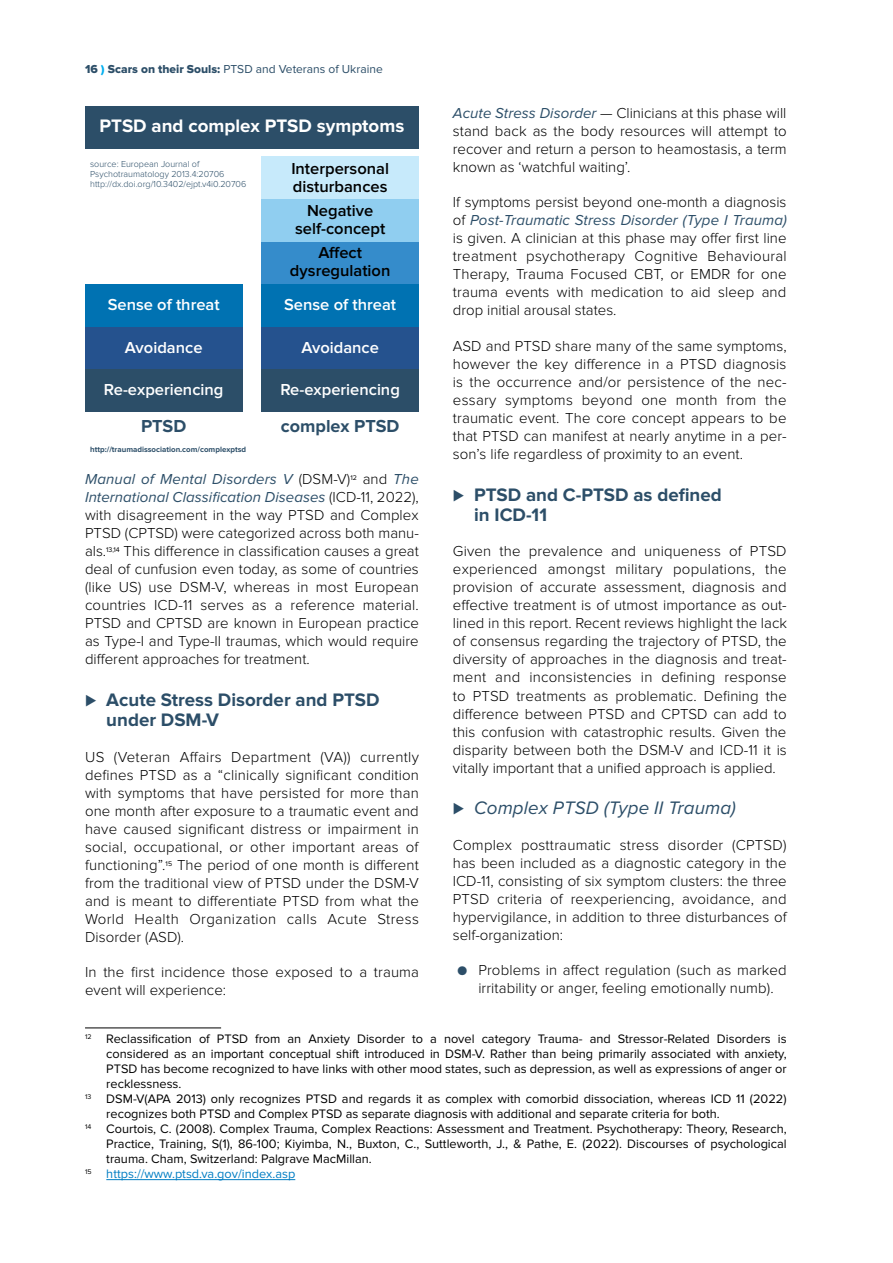
<style>
.page{position:relative;width:893px;height:1263px;background:#fff}
.page>*{position:absolute;margin:0;border:0;box-sizing:border-box;transform-origin:0 0}
.t1{font:700 18.75px/20.7px "Proxima Nova";color:#2c4e68}
.t2{font:italic 18.75px "Proxima Nova";letter-spacing:.005em;color:#2c4e68}
.t3{font:700 18.75px "Proxima Nova";color:#fff}
.t4{font:700 18px "Proxima Nova";color:#2c4e68}
.t5{font:600 16.5px "Proxima Nova";color:#fff}
.t6{font:600 16.5px/18px "Proxima Nova";color:#000;text-align:center}
.t7{font:300 15px/18px "Proxima Nova";letter-spacing:.005em;color:#000;text-align:justify}
.t8{font:12.75px "Proxima Nova";color:#000}
.t9{font:12.75px "Proxima Nova";color:#007dc3}
.t10{font:12px "Proxima Nova";color:#2c4e68}
.t11{font:300 9px/9.9px "Proxima Nova";color:#2c4e68}
.t12{font:700 7.95px "Proxima Nova";color:#2c4e68}
.s1{font-family:"Proxima Nova Extrabld"}
.s2{font-family:"Proxima Nova Extrabld";color:#00aeef}
.s3{font-weight:400;font-style:italic;color:#2c4e68}
.s4{font-weight:700;font-style:normal}
.s5{font-weight:400;color:#2c4e68}
</style>
<div class="page">
<hr style="left:85px;top:1027px;width:136px;height:1px;background:#000">
<hr style="left:106px;top:1179px;width:189px;height:1px;background:#007dc3">
<div style="left:85px;top:106px;width:334px;height:43px;background:#2c4e68"></div>
<div style="left:85px;top:369px;width:157px;height:43px;background:#2c4e68"></div>
<div style="left:85px;top:327px;width:157px;height:42px;background:#25528e"></div>
<div style="left:85px;top:284px;width:157px;height:43px;background:#0072b2"></div>
<div style="left:261px;top:369px;width:158px;height:43px;background:#2c4e68"></div>
<div style="left:261px;top:327px;width:158px;height:42px;background:#25528e"></div>
<div style="left:261px;top:284px;width:158px;height:43px;background:#0072b2"></div>
<div style="left:261px;top:242px;width:158px;height:42px;background:#358ccb"></div>
<div style="left:261px;top:199px;width:158px;height:43px;background:#90cef0"></div>
<div style="left:261px;top:157px;width:158px;height:42px;background:#c7eafb"></div>
<p class="t10" style="left:85px;top:62px;width:299px"><span class="s1">16</span> <span class="s2">)</span> <span class="s1">Scars on their Souls:</span> PTSD and Veterans of Ukraine</p>
<p class="t7" style="left:453px;top:104px;width:335px"><span class="s3">Acute Stress Disorder</span> — Clinicians at this phase will stand back as the body resources will attempt to recover and return a person to heamostasis, a term known as ‘watchful waiting’.</p>
<p class="t7" style="left:453px;top:194px;width:335px">If symptoms persist beyond one-month a diagnosis of <span class="s3">Post-Traumatic Stress Disorder (Type I Trauma) </span>is given. A clinician at this phase may offer first line treatment psychotherapy Cognitive Behavioural Therapy, Trauma Focused CBT, or EMDR for one trauma events with medication to aid sleep and drop initial arousal states.</p>
<p class="t7" style="left:453px;top:337px;width:335px">ASD and PTSD share many of the same symptoms, however the key difference in a PTSD diagnosis is the occurrence and/or persistence of the nec&shy;essary symptoms beyond one month from the traumatic event. The core concept appears to be that PTSD can manifest at nearly anytime in a per&shy;son’s life regardless of proximity to an event.</p>
<p class="t1" style="left:474px;top:484px;width:249px;text-indent:-21px">⊲ PTSD and C-PTSD as defined in ICD-11</p>
<p class="t7" style="left:453px;top:543px;width:336px">Given the prevalence and uniqueness of PTSD experienced amongst military populations, the provision of accurate assessment, diagnosis and effective treatment is of utmost importance as out&shy;lined in this report. Recent reviews highlight the lack of consensus regarding the trajectory of PTSD, the diversity of approaches in the diagnosis and treat&shy;ment and inconsistencies in defining response to PTSD treatments as problematic. Defining the difference between PTSD and CPTSD can add to this confusion with catastrophic results. Given the disparity between both the DSM-V and ICD-11 it is vitally important that a unified approach is applied.</p>
<p class="t2" style="left:453px;top:798px;width:285px"><span class="s4">⊲</span> Complex PTSD (Type II Trauma)</p>
<p class="t7" style="left:453px;top:836px;width:335px">Complex posttraumatic stress disorder (CPTSD) has been included as a diagnostic category in the ICD-11, consisting of six symptom clusters: the three PTSD criteria of reexperiencing, avoidance, and hypervigilance, in addition to three disturbances of self-organization:</p>
<p class="t7" style="left:457px;top:961px;width:331px;text-align:center"><span class="s5">●</span> Problems in affect regulation (such as marked irritability or anger, feeling emotionally numb).</p>
<p class="t3" style="left:100px;top:115px;width:306px">PTSD and complex PTSD symptoms</p>
<p class="t11" style="left:90px;top:159px;width:158px">source: European Journal of<br>Psychotraumatology 2013.4:20706 http://dx.doi.org/10.3402/ejpt.v4i0.20706</p>
<p class="t6" style="left:291px;top:160px;width:99px;text-align:left">Interpersonal disturbances</p>
<p class="t6" style="left:295px;top:202px;width:92px">Negative self-concept</p>
<p class="t6" style="left:290px;top:244px;width:102px">A ect dysregulation</p>
<p class="t5" style="left:108px;top:295px;width:114px">Sense of threat</p>
<p class="t5" style="left:284px;top:295px;width:114px">Sense of threat</p>
<p class="t5" style="left:125px;top:338px;width:79px">Avoidance</p>
<p class="t5" style="left:104px;top:380px;width:121px">Re-experiencing</p>
<p class="t5" style="left:301px;top:338px;width:79px">Avoidance</p>
<p class="t5" style="left:280px;top:380px;width:121px">Re-experiencing</p>
<p class="t4" style="left:141px;top:415px;width:47px">PTSD</p>
<p class="t4" style="left:281px;top:415px;width:120px">complex PTSD</p>
<p class="t12" style="left:90px;top:445px;width:157px">http://traumadissociation.com/complexptsd</p>
<p class="t7" style="left:85px;top:470px;width:335px"><span class="s3">Manual of Mental Disorders V</span> (DSM-V)<sup>12</sup> and <span class="s3">The International Classification Diseases</span> (ICD-11, 2022), with disagreement in the way PTSD and Complex PTSD (CPTSD) were categorized across both manu&shy;als.<sup>13,14</sup> This difference in classification causes a great deal of cunfusion even today, as some of countries (like US) use DSM-V, whereas in most European countries ICD-11 serves as a reference material.<br>PTSD and CPTSD are known in European practice as Type-I and Type-II traumas, which would require different approaches for treatment.</p>
<p class="t1" style="left:106px;top:690px;width:275px;text-indent:-21px">⊲ Acute Stress Disorder and PTSD under DSM-V</p>
<p class="t7" style="left:85px;top:748px;width:336px">US (Veteran Affairs Department (VA)) currently defines PTSD as a “clinically significant condition with symptoms that have persisted for more than one month after exposure to a traumatic event and have caused significant distress or impairment in social, occupational, or other important areas of functioning”.<sup>15</sup> The period of one month is different from the traditional view of PTSD under the DSM-V and is meant to differentiate PTSD from what the World Health Organization calls Acute Stress Disorder (ASD).</p>
<p class="t7" style="left:85px;top:963px;width:336px">In the first incidence those exposed to a trauma event will experience:</p>
<p class="t8" style="left:85px;top:1031px;width:703px"><sup>12</sup> Reclassification of PTSD from an Anxiety Disorder to a novel category Trauma- and Stressor-Related Disorders is</p>
<p class="t8" style="left:106px;top:1046px;width:682px">considered as an important conceptual shift introduced in DSM-V. Rather than being primarily associated with anxiety,</p>
<p class="t8" style="left:106px;top:1061px;width:682px">PTSD has become recognized to have links with other mood states, such as depression, as well as expressions of anger or</p>
<p class="t8" style="left:106px;top:1076px;width:77px">recklessness.</p>
<p class="t8" style="left:85px;top:1091px;width:703px"><sup>13</sup> DSM-V(APA 2013) only recognizes PTSD and regards it as complex with comorbid dissociation, whereas ICD 11 (2022)</p>
<p class="t8" style="left:106px;top:1106px;width:615px">recognizes both PTSD and Complex PTSD as separate diagnosis with additional and separate criteria for both.</p>
<p class="t8" style="left:85px;top:1121px;width:703px"><sup>14</sup> Courtois, C. (2008). Complex Trauma, Complex Reactions: Assessment and Treatment. Psychotherapy: Theory, Research,</p>
<p class="t8" style="left:106px;top:1136px;width:682px">Practice, Training, S(1), 86-100; Kiyimba, N., Buxton, C., Suttleworth, J., &amp; Pathe, E. (2022). Discourses of psychological</p>
<p class="t8" style="left:106px;top:1151px;width:267px">trauma. Cham, Switzerland: Palgrave MacMillan.</p>
<p class="t9" style="left:85px;top:1166px;width:212px"><sup>15</sup> https://www.ptsd.va.gov/index.asp</p>
</div>
